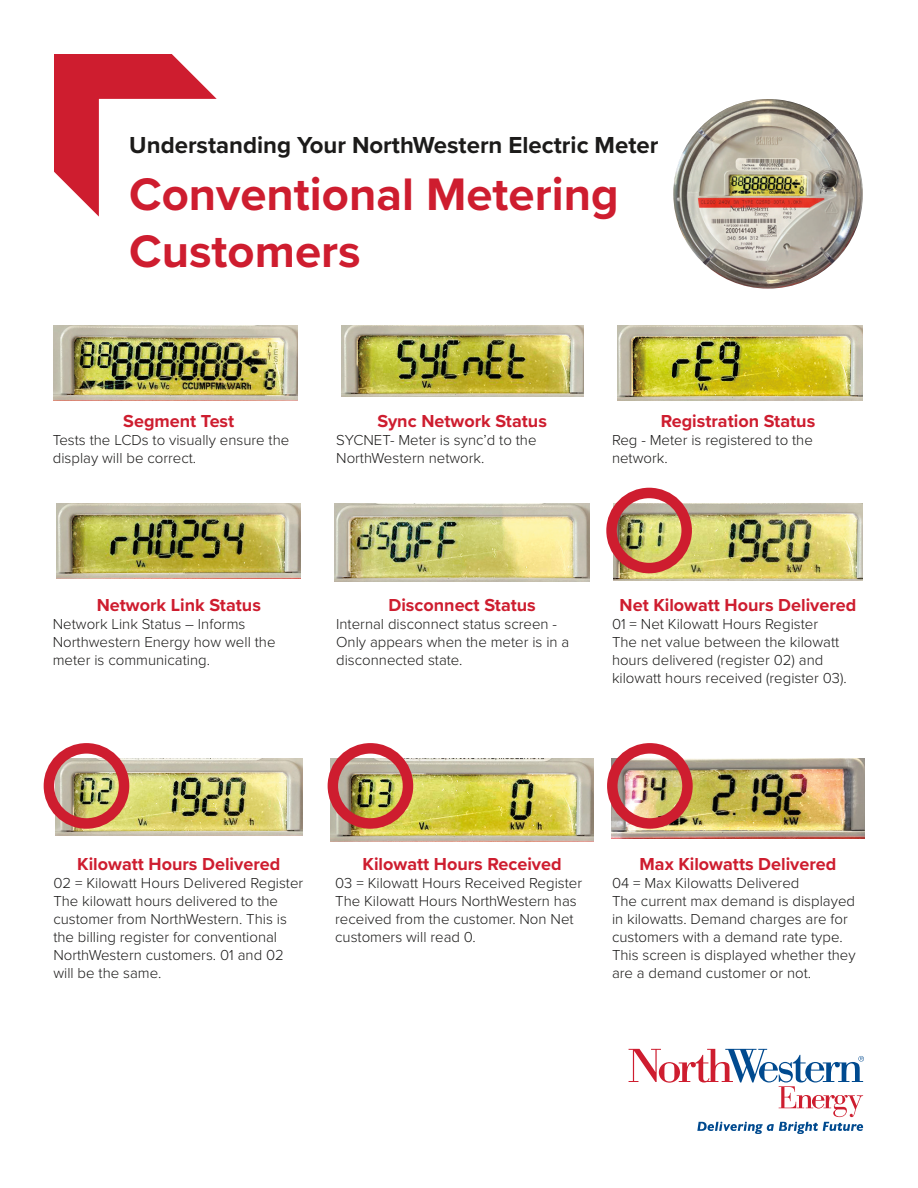
<style>
.page{position:relative;width:918px;height:1188px;background:#fff}
.page>*{position:absolute;margin:0;border:0;box-sizing:border-box;transform-origin:0 0}
.t1{font:700 47.25px/57px "Proxima Nova";color:#ce1d2f}
.t2{font:700 24px "Proxima Nova";color:#1c1b1a}
.t3{font:700 18px "Proxima Nova";color:#ce1d2f}
.t4{font:300 15px/18px "Proxima Nova";color:#1c1b1a}
</style>
<div class="page">
<svg style="left:54px;top:54px;width:163px;height:163px"></svg>
<svg style="left:629px;top:1049px;width:235px;height:85px"></svg>
<img style="left:341px;top:325px;width:242px;height:72px">
<img style="left:53px;top:325px;width:244px;height:75px">
<img style="left:673px;top:99px;width:190px;height:190px;border-radius:95px">
<img style="left:57px;top:503px;width:244px;height:76px">
<img style="left:618px;top:325px;width:245px;height:76px">
<img style="left:613px;top:503px;width:250px;height:77px">
<img style="left:335px;top:503px;width:254px;height:79px">
<img style="left:331px;top:759px;width:263px;height:82px">
<img style="left:55px;top:759px;width:247px;height:77px">
<img style="left:612px;top:759px;width:252px;height:79px">
<div style="left:606px;top:488px;width:86px;height:85px;border:10px solid #ce1d2f;border-radius:50%"></div>
<div style="left:607px;top:743px;width:86px;height:86px;border:10px solid #ce1d2f;border-radius:50%"></div>
<div style="left:328px;top:743px;width:85px;height:86px;border:10px solid #ce1d2f;border-radius:50%"></div>
<div style="left:44px;top:743px;width:85px;height:86px;border:10px solid #ce1d2f;border-radius:50%"></div>
<h2 class="t2" style="left:129px;top:127px;width:531px">Understanding Your NorthWestern Electric Meter</h2>
<h1 class="t1" style="left:129px;top:164px;width:491px">Conventional Metering<br>Customers</h1>
<p class="t3" style="left:123px;top:407px;width:113px">Segment Test</p>
<p class="t4" style="left:53px;top:430px;width:238px">Tests the LCDs to visually ensure the display will be correct.</p>
<p class="t3" style="left:377px;top:407px;width:171px">Sync Network Status</p>
<p class="t4" style="left:336px;top:430px;width:202px">SYCNET- Meter is sync’d to the<br>NorthWestern network.</p>
<p class="t3" style="left:661px;top:407px;width:156px">Registration Status</p>
<p class="t4" style="left:612px;top:430px;width:202px">Reg - Meter is registered to the network.</p>
<p class="t3" style="left:97px;top:592px;width:166px">Network Link Status</p>
<p class="t4" style="left:53px;top:614px;width:224px">Network Link Status – Informs<br>Northwestern Energy how well the meter is communicating.</p>
<p class="t3" style="left:388px;top:592px;width:149px">Disconnect Status</p>
<p class="t4" style="left:336px;top:614px;width:235px">Internal disconnect status screen -<br>Only appears when the meter is in a disconnected state.</p>
<p class="t3" style="left:620px;top:592px;width:238px">Net Kilowatt Hours Delivered</p>
<p class="t4" style="left:612px;top:614px;width:236px">01 = Net Kilowatt Hours Register The net value between the kilowatt hours delivered (register 02) and kilowatt hours received (register 03).</p>
<p class="t3" style="left:77px;top:851px;width:205px">Kilowatt Hours Delivered</p>
<p class="t4" style="left:53px;top:874px;width:252px">02 = Kilowatt Hours Delivered Register The kilowatt hours delivered to the customer from NorthWestern. This is the billing register for conventional NorthWestern customers. 01 and 02 will be the same.</p>
<p class="t3" style="left:363px;top:851px;width:201px">Kilowatt Hours Received</p>
<p class="t4" style="left:335px;top:874px;width:248px">03 = Kilowatt Hours Received Register The Kilowatt Hours NorthWestern has received from the customer. Non Net customers will read 0.</p>
<p class="t3" style="left:640px;top:851px;width:198px">Max Kilowatts Delivered</p>
<p class="t4" style="left:612px;top:874px;width:245px">04 = Max Kilowatts Delivered<br>The current max demand is displayed in kilowatts. Demand charges are for customers with a demand rate type.<br>This screen is displayed whether they are a demand customer or not.</p>
</div>
